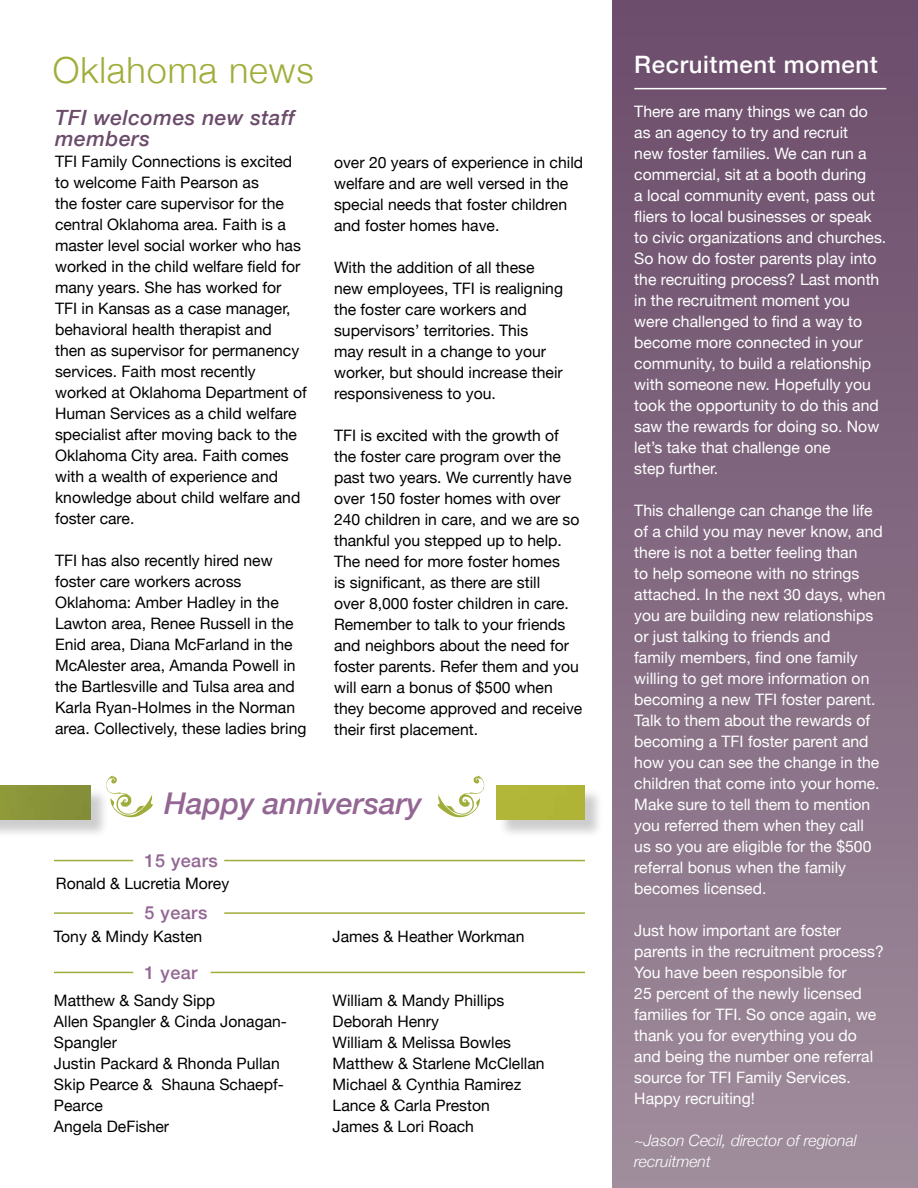
<style>
.page{position:relative;width:918px;height:1188px;background:#fff}
.page>*{position:absolute;margin:0;border:0;box-sizing:border-box;transform-origin:0 0}
.t1{font:300 36px "Helvetica Neue";letter-spacing:.025em;color:#a1ad3a}
.t2{font:italic 500 30px "Helvetica Neue";color:#936693}
.t3{font:500 24px "Helvetica Neue";letter-spacing:.025em;color:#fff}
.t4{font:italic 500 21px/21px "Helvetica Neue";letter-spacing:.025em;color:#6b4b6a}
.t5{font:500 18px "Helvetica Neue";letter-spacing:.025em;color:#936693}
.t6{font:15.75px/21px "Helvetica Neue";color:#000}
.t7{font:15.75px/21px "Helvetica Neue";color:#fff}
.t8{font:italic 300 15.75px/21px "Helvetica Neue";color:#fff}
</style>
<div class="page">
<div style="left:612px;top:0;width:306px;height:1188px;background:linear-gradient(to bottom,#6b4c6a,#9f8c9b)"></div>
<svg style="left:438px;top:776px;width:46px;height:41px"></svg>
<svg style="left:106px;top:776px;width:47px;height:41px"></svg>
<div style="left:0;top:787px;width:109px;height:52px;background:#000;opacity:.2"></div>
<div style="left:0;top:785px;width:90px;height:35px;background:#889339"></div>
<hr style="left:224px;top:860px;width:361px;height:1px;background:#a1ad3a">
<hr style="left:54px;top:860px;width:79px;height:1px;background:#a1ad3a">
<hr style="left:224px;top:912px;width:361px;height:2px;background:#a1ad3a">
<hr style="left:54px;top:912px;width:79px;height:2px;background:#a1ad3a">
<hr style="left:211px;top:972px;width:374px;height:1px;background:#a1ad3a">
<hr style="left:54px;top:972px;width:79px;height:1px;background:#a1ad3a">
<hr style="left:634px;top:88px;width:252px;height:1px;background:#fff">
<div style="left:498px;top:787px;width:106px;height:52px;background:#000;opacity:.2"></div>
<div style="left:496px;top:785px;width:89px;height:35px;background:#b1b638"></div>
<h1 class="t1" style="left:53px;top:42px;width:262px">Oklahoma news</h1>
<h3 class="t4" style="left:55px;top:106px;width:241px">TFI welcomes new staff members</h3>
<p class="t6" style="left:55px;top:152px;width:253px">TFI Family Connections is excited to welcome Faith Pearson as<br>the foster care supervisor for the central Oklahoma area. Faith is a master level social worker who has worked in the child welfare field for many years. She has worked for<br>TFI in Kansas as a case manager, behavioral health therapist and<br>then as supervisor for permanency services. Faith most recently worked at Oklahoma Department of<br>Human Services as a child welfare specialist after moving back to the<br>Oklahoma City area. Faith comes with a wealth of experience and knowledge about child welfare and foster care.</p>
<p class="t6" style="left:55px;top:551px;width:253px">TFI has also recently hired new foster care workers across<br>Oklahoma: Amber Hadley in the<br>Lawton area, Renee Russell in the<br>Enid area, Diana McFarland in the<br>McAlester area, Amanda Powell in the Bartlesville and Tulsa area and<br>Karla Ryan-Holmes in the Norman area. Collectively, these ladies bring</p>
<p class="t6" style="left:334px;top:153px;width:251px">over 20 years of experience in child welfare and are well versed in the special needs that foster children and foster homes have.</p>
<p class="t6" style="left:334px;top:258px;width:230px">With the addition of all these new employees, TFI is realigning the foster care workers and supervisors’ territories. This<br>may result in a change to your worker, but should increase their responsiveness to you.</p>
<p class="t6" style="left:334px;top:426px;width:250px">TFI is excited with the growth of the foster care program over the past two years. We currently have over 150 foster homes with over<br>240 children in care, and we are so thankful you stepped up to help.<br>The need for more foster homes<br>is significant, as there are still<br>over 8,000 foster children in care.<br>Remember to talk to your friends and neighbors about the need for foster parents. Refer them and you will earn a bonus of $500 when they become approved and receive their first placement.</p>
<h2 class="t2" style="left:165px;top:778px;width:259px">Happy anniversary</h2>
<p class="t5" style="left:145px;top:846px;width:75px">15 years</p>
<p class="t6" style="left:56px;top:873px;width:175px">Ronald &amp; Lucretia Morey</p>
<p class="t6" style="left:54px;top:927px;width:150px">Tony &amp; Mindy Kasten</p>
<p class="t6" style="left:333px;top:927px;width:193px">James &amp; Heather Workman</p>
<p class="t5" style="left:145px;top:898px;width:64px">5 years</p>
<p class="t5" style="left:145px;top:958px;width:54px">1 year</p>
<p class="t6" style="left:54px;top:991px;width:235px">Matthew &amp; Sandy Sipp<br>Allen Spangler &amp; Cinda Jonagan-<br>Spangler<br>Justin Packard &amp; Rhonda Pullan<br>Skip Pearce &amp; Shauna Schaepf-<br>Pearce<br>Angela DeFisher</p>
<p class="t6" style="left:333px;top:991px;width:214px">William &amp; Mandy Phillips<br>Deborah Henry<br>William &amp; Melissa Bowles<br>Matthew &amp; Starlene McClellan<br>Michael &amp; Cynthia Ramirez<br>Lance &amp; Carla Preston<br>James &amp; Lori Roach</p>
<h3 class="t3" style="left:634px;top:45px;width:245px">Recruitment moment</h3>
<p class="t7" style="left:634px;top:102px;width:254px">There are many things we can do as an agency to try and recruit<br>new foster families. We can run a commercial, sit at a booth during<br>a local community event, pass out fliers to local businesses or speak to civic organizations and churches.<br>So how do foster parents play into the recruiting process? Last month in the recruitment moment you were challenged to find a way to become more connected in your community, to build a relationship with someone new. Hopefully you took the opportunity to do this and saw the rewards for doing so. Now let’s take that challenge one<br>step further.</p>
<p class="t7" style="left:634px;top:501px;width:253px">This challenge can change the life of a child you may never know, and there is not a better feeling than<br>to help someone with no strings attached. In the next 30 days, when you are building new relationships or just talking to friends and<br>family members, find one family willing to get more information on becoming a new TFI foster parent.<br>Talk to them about the rewards of becoming a TFI foster parent and how you can see the change in the children that come into your home.<br>Make sure to tell them to mention you referred them when they call<br>us so you are eligible for the $500 referral bonus when the family becomes licensed.</p>
<p class="t7" style="left:634px;top:921px;width:251px">Just how important are foster parents in the recruitment process?<br>You have been responsible for<br>25 percent of the newly licensed families for TFI. So once again, we thank you for everything you do and being the number one referral source for TFI Family Services.<br>Happy recruiting!</p>
<p class="t8" style="left:634px;top:1129px;width:224px">~Jason Cecil, director of regional recruitment</p>
</div>
